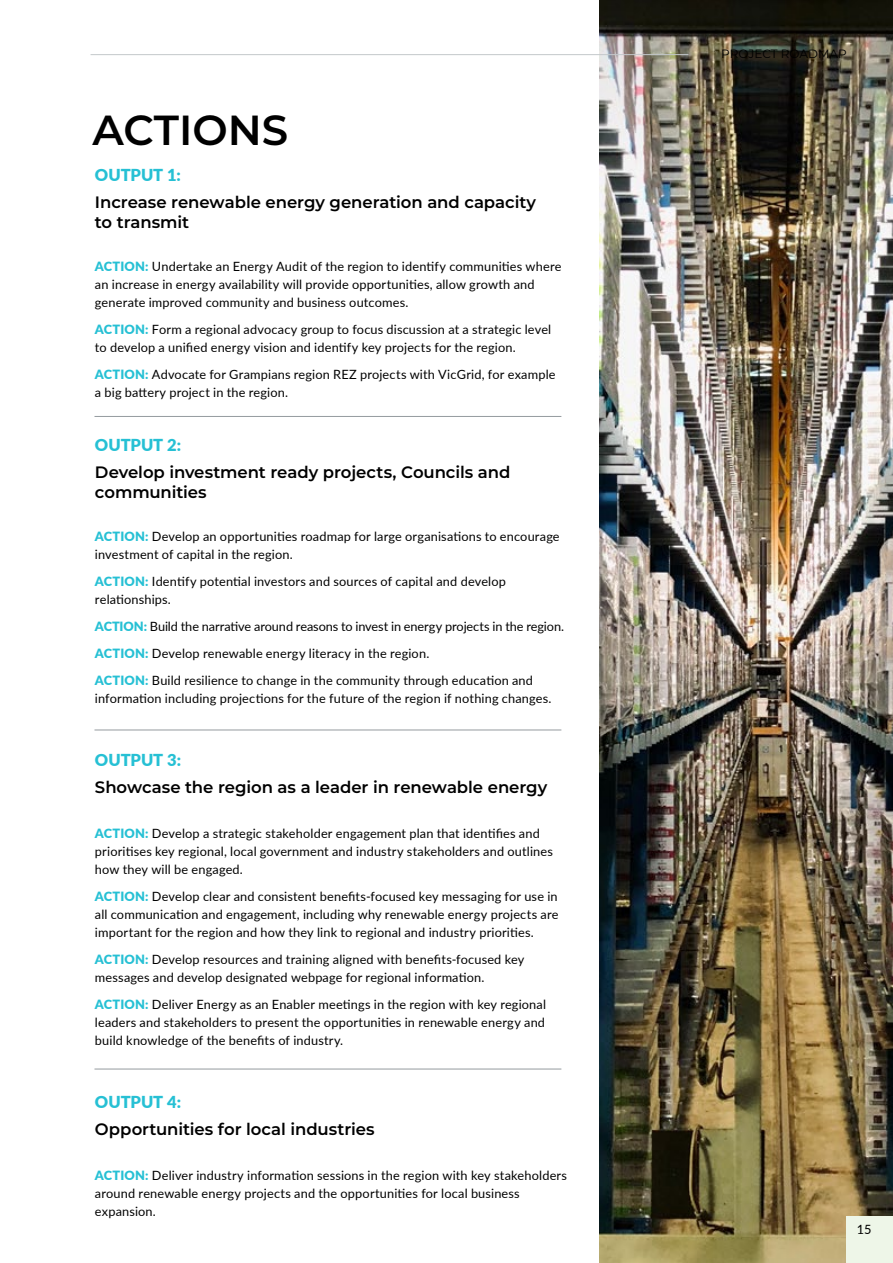
<style>
.page{position:relative;width:893px;height:1263px;background:#fff}
.page>*{position:absolute;margin:0;border:0;box-sizing:border-box;transform-origin:0 0}
.t1{font:600 42px "Montserrat";color:#000}
.t2{font:600 16.5px/19.8px "Montserrat";letter-spacing:-.005em;color:#000}
.t3{font:900 16.5px "Lato";letter-spacing:-.005em;color:#26c0d4}
.t4{font:12.75px/18px "Lato";letter-spacing:.01em;color:#000}
.t5{font:12px "Montserrat";color:#000}
.s1{font-weight:900;color:#26c0d4}
</style>
<div class="page">
<img style="left:600px;top:0;width:293px;height:1263px">
<hr style="left:91px;top:54px;width:597px;height:1px;background:#c4c8cb">
<div style="left:846px;top:1216px;width:47px;height:47px;background:#eef6e8"></div>
<hr style="left:94px;top:416px;width:467px;height:1px;background:#949a9e">
<hr style="left:94px;top:730px;width:467px;height:1px;background:#949a9e">
<hr style="left:94px;top:1069px;width:467px;height:1px;background:#949a9e">
<h1 class="t1" style="left:93px;top:101px;width:197px">ACTIONS</h1>
<p class="t3" style="left:95px;top:163px;width:87px">OUTPUT 1:</p>
<p class="t2" style="left:95px;top:192px;width:443px">Increase renewable energy generation and capacity to transmit</p>
<p class="t4" style="left:95px;top:257px;width:468px"><span class="s1">ACTION:</span> Undertake an Energy Audit of the region to identify communities where an increase in energy availability will provide opportunities, allow growth and generate improved community and business outcomes.</p>
<p class="t4" style="left:95px;top:320px;width:458px"><span class="s1">ACTION:</span> Form a regional advocacy group to focus discussion at a strategic level to develop a unified energy vision and identify key projects for the region.</p>
<p class="t4" style="left:95px;top:365px;width:462px"><span class="s1">ACTION:</span> Advocate for Grampians region REZ projects with VicGrid, for example a big battery project in the region.</p>
<p class="t3" style="left:95px;top:433px;width:88px">OUTPUT 2:</p>
<p class="t2" style="left:95px;top:462px;width:417px">Develop investment ready projects, Councils and communities</p>
<p class="t4" style="left:95px;top:527px;width:466px"><span class="s1">ACTION:</span> Develop an opportunities roadmap for large organisations to encourage investment of capital in the region.</p>
<p class="t4" style="left:95px;top:572px;width:412px"><span class="s1">ACTION:</span> Identify potential investors and sources of capital and develop relationships.</p>
<p class="t4" style="left:95px;top:613px;width:471px;line-height:27px"><span class="s1">ACTION:</span> Build the narrative around reasons to invest in energy projects in the region.<br><span class="s1">ACTION:</span> Develop renewable energy literacy in the region.<br><span class="s1">ACTION:</span> Build resilience to change in the community through education and</p>
<p class="t4" style="left:95px;top:689px;width:458px">information including projections for the future of the region if nothing changes.</p>
<p class="t3" style="left:95px;top:748px;width:88px">OUTPUT 3:</p>
<p class="t2" style="left:95px;top:777px;width:454px">Showcase the region as a leader in renewable energy</p>
<p class="t4" style="left:95px;top:824px;width:459px"><span class="s1">ACTION:</span> Develop a strategic stakeholder engagement plan that identifies and prioritises key regional, local government and industry stakeholders and outlines how they will be engaged.</p>
<p class="t4" style="left:95px;top:887px;width:465px;text-align:justify"><span class="s1">ACTION:</span> Develop clear and consistent benefits-focused key messaging for use in all communication and engagement, including why renewable energy projects are important for the region and how they link to regional and industry priorities.</p>
<p class="t4" style="left:95px;top:950px;width:431px"><span class="s1">ACTION:</span> Develop resources and training aligned with benefits-focused key messages and develop designated webpage for regional information.</p>
<p class="t4" style="left:95px;top:995px;width:452px;text-align:justify"><span class="s1">ACTION:</span> Deliver Energy as an Enabler meetings in the region with key regional leaders and stakeholders to present the opportunities in renewable energy and build knowledge of the benefits of industry.</p>
<p class="t3" style="left:95px;top:1090px;width:88px">OUTPUT 4:</p>
<p class="t2" style="left:95px;top:1119px;width:281px">Opportunities for local industries</p>
<p class="t4" style="left:95px;top:1166px;width:474px"><span class="s1">ACTION:</span> Deliver industry information sessions in the region with key stakeholders around renewable energy projects and the opportunities for local business expansion.</p>
<p class="t5" style="left:721px;top:45px;width:127px">PROJECT ROADMAP</p>
<p class="t4" style="left:857px;top:1220px;width:16px">15</p>
</div>
